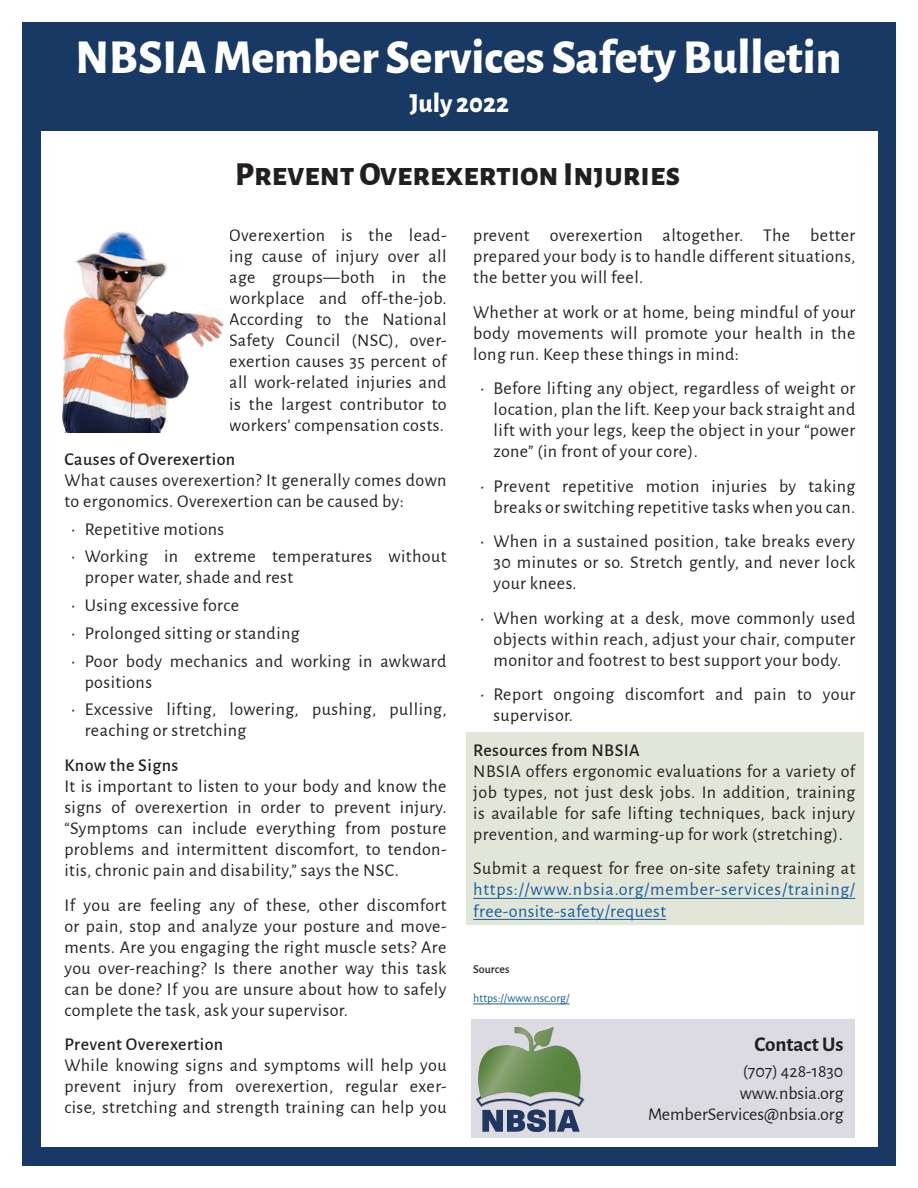
<style>
.page{position:relative;width:918px;height:1188px;background:#fff}
.page>*{position:absolute;margin:0;border:0;box-sizing:border-box;transform-origin:0 0}
.t1{font:800 48px "Alegreya Sans";color:#fff}
.t2{font:800 33px "Alegreya Sans";color:#231f20}
.t3{font:800 27px "Alegreya Sans";color:#fff}
.t4{font:700 21px "Alegreya Sans";color:#231f20}
.t5{font:18px/21px "Alegreya Sans";letter-spacing:.025em;color:#231f20;text-align:justify}
.t6{font:18px/21px "Alegreya Sans";letter-spacing:.035em;color:#175d9e;text-align:justify}
.t7{font:500 18px "Alegreya Sans";letter-spacing:.025em;color:#231f20}
.t8{font:18px "Alegreya Sans";color:#231f20}
.t9{font:12px "Alegreya Sans";color:#175d9e}
.t10{font:500 12px "Alegreya Sans";color:#231f20}
.s1{color:#231f20}
</style>
<div class="page">
<div style="left:22px;top:22px;width:874px;height:1144px;background:#183964"></div>
<div style="left:41px;top:132px;width:837px;height:1015px;background:#fff"></div>
<div style="left:467px;top:732px;width:397px;height:192px;background:#e2e6d9"></div>
<hr style="left:473px;top:898px;width:382px;height:1px;background:#175d9e">
<hr style="left:473px;top:919px;width:193px;height:1px;background:#175d9e">
<hr style="left:473px;top:1004px;width:97px;height:1px;background:#175d9e">
<img style="left:62px;top:232px;width:162px;height:201px">
<div style="left:471px;top:1020px;width:384px;height:118px;background:#dcdbe1"></div>
<img style="left:476px;top:1027px;width:109px;height:104px">
<p class="t1" style="left:76px;top:21px;width:768px">NBSIA Member Services Safety Bulletin</p>
<p class="t3" style="left:409px;top:83px;width:101px">July 2022</p>
<p class="t2" style="left:235px;top:150px;width:447px">Prevent Overexertion Injuries</p>
<p class="t5" style="left:229px;top:224px;width:219px">Overexertion is the lead&shy;ing cause of injury over all age groups—both in the workplace and off-the-job.<br>According to the National Safety Council (NSC), over&shy;exertion causes 35 percent of all work-related injuries and is the largest contributor to workers’ compensation costs.</p>
<p class="t7" style="left:64px;top:446px;width:172px">Causes of Overexertion</p>
<p class="t5" style="left:64px;top:469px;width:384px">What causes overexertion? It generally comes down to ergonomics. Overexertion can be caused by:</p>
<p class="t5" style="left:71px;top:517px;width:155px">• Repetitive motions</p>
<p class="t5" style="left:85px;top:545px;width:363px;text-indent:-14px">• Working in extreme temperatures without proper water, shade and rest</p>
<p class="t5" style="left:71px;top:594px;width:169px">• Using excessive force</p>
<p class="t5" style="left:71px;top:622px;width:230px">• Prolonged sitting or standing</p>
<p class="t5" style="left:85px;top:649px;width:363px;text-indent:-14px">• Poor body mechanics and working in awkward positions</p>
<p class="t5" style="left:85px;top:698px;width:363px;text-indent:-14px">• Excessive lifting, lowering, pushing, pulling, reaching or stretching</p>
<p class="t7" style="left:64px;top:752px;width:115px">Know the Signs</p>
<p class="t5" style="left:64px;top:775px;width:384px">It is important to listen to your body and know the signs of overexertion in order to prevent injury. “Symptoms can include everything from posture problems and intermittent discomfort, to tendon&shy;itis, chronic pain and disability,” says the NSC.</p>
<p class="t5" style="left:64px;top:893px;width:384px">If you are feeling any of these, other discomfort or pain, stop and analyze your posture and move&shy;ments. Are you engaging the right muscle sets? Are you over-reaching? Is there another way this task can be done? If you are unsure about how to safely complete the task, ask your supervisor.</p>
<p class="t7" style="left:64px;top:1031px;width:160px">Prevent Overexertion</p>
<p class="t5" style="left:64px;top:1054px;width:384px">While knowing signs and symptoms will help you prevent injury from overexertion, regular exer&shy;cise, stretching and strength training can help you</p>
<p class="t5" style="left:473px;top:224px;width:384px">prevent overexertion altogether. The better prepared your body is to handle different situations, the better you will feel.</p>
<p class="t5" style="left:473px;top:301px;width:384px">Whether at work or at home, being mindful of your body movements will promote your health in the long run. Keep these things in mind:</p>
<p class="t5" style="left:494px;top:377px;width:363px;text-indent:-14px">• Before lifting any object, regardless of weight or location, plan the lift. Keep your back straight and lift with your legs, keep the object in your “power zone” (in front of your core).</p>
<p class="t5" style="left:480px;top:475px;width:377px;text-align:right">• Prevent repetitive motion injuries by taking breaks or switching repetitive tasks when you can.</p>
<p class="t5" style="left:494px;top:530px;width:363px;text-indent:-14px">• When in a sustained position, take breaks every 30 minutes or so. Stretch gently, and never lock your knees.</p>
<p class="t5" style="left:494px;top:607px;width:363px;text-indent:-14px">• When working at a desk, move commonly used objects within reach, adjust your chair, computer monitor and footrest to best support your body.</p>
<p class="t5" style="left:494px;top:683px;width:363px;text-indent:-14px">• Report ongoing discomfort and pain to your supervisor.</p>
<p class="t7" style="left:473px;top:737px;width:168px">Resources from NBSIA</p>
<p class="t5" style="left:473px;top:760px;width:384px">NBSIA offers ergonomic evaluations for a variety of job types, not just desk jobs. In addition, training is available for safe lifting techniques, back injury prevention, and warming-up for work (stretching).</p>
<p class="t6" style="left:473px;top:857px;width:384px"><span class="s1">Submit a request for free on-site safety training at </span>https://www.nbsia.org/member-services/training/ free-onsite-safety/request</p>
<p class="t10" style="left:473px;top:961px;width:38px">Sources</p>
<p class="t9" style="left:473px;top:990px;width:98px">https://www.nsc.org/</p>
<p class="t4" style="left:755px;top:1029px;width:90px">Contact Us</p>
<p class="t8" style="left:743px;top:1059px;width:102px">(707) 428-1830</p>
<p class="t8" style="left:740px;top:1081px;width:105px">www.nbsia.org</p>
<p class="t8" style="left:648px;top:1102px;width:197px">MemberServices@nbsia.org</p>
</div>
